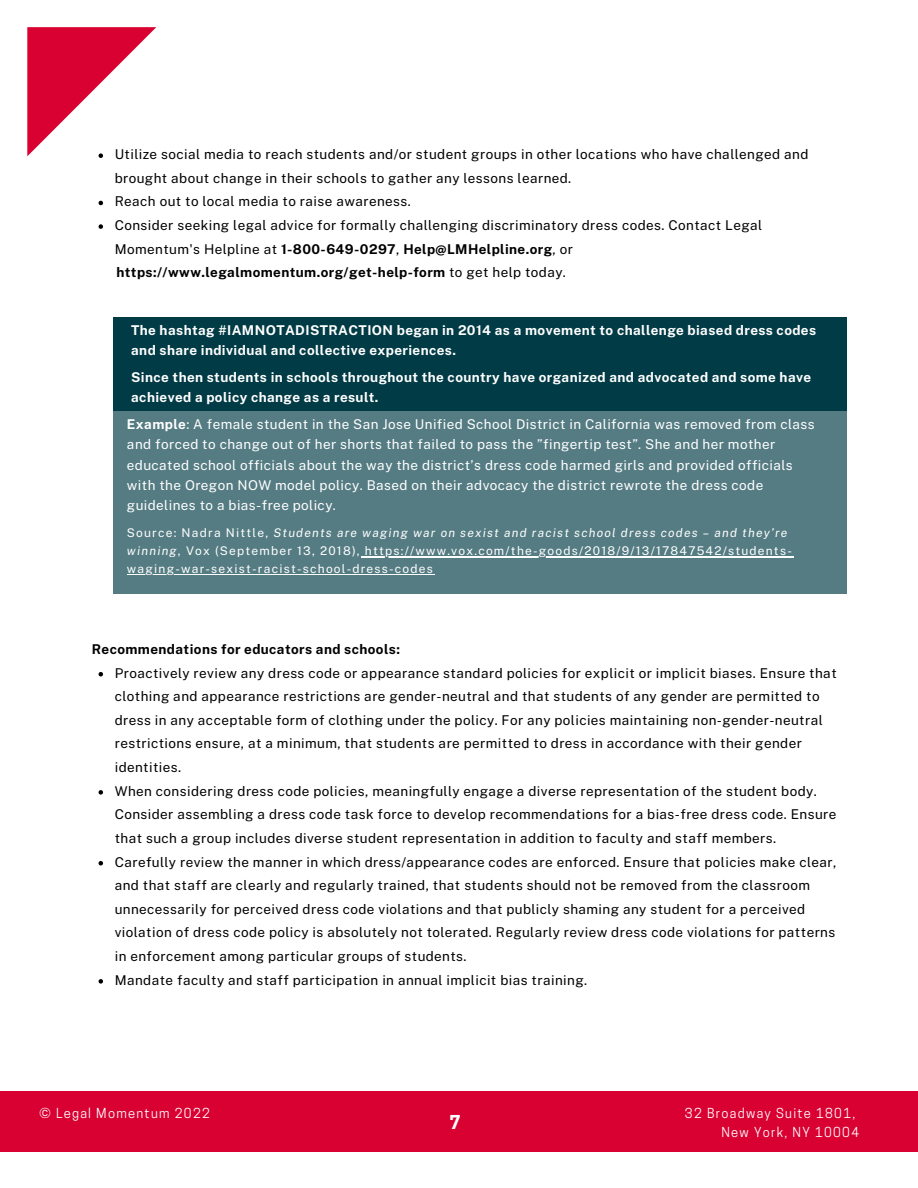
<style>
.page{position:relative;width:918px;height:1188px;background:#fff}
.page>*{position:absolute;margin:0;border:0;box-sizing:border-box;transform-origin:0 0}
.t1{font:700 18px "Cooper Hewitt";color:#fff}
.t2{font:13.5px/23.7px "Public Sans";letter-spacing:.03em;color:#000}
.t3{font:13.5px/20.2px "Public Sans";letter-spacing:.03em;color:#fff}
.t4{font:700 13.5px/20.2px "Public Sans";letter-spacing:.03em;color:#fff}
.t5{font:700 13.5px "Public Sans";letter-spacing:.03em;color:#000}
.t6{font:12.9px/19.5px "Cooper Hewitt";letter-spacing:.1em;color:#fff}
.t7{font:12px/18px "Public Sans";letter-spacing:.1em;color:#fff}
.s1{font-weight:700}
.s2{font-style:italic}
</style>
<div class="page">
<div style="left:0;top:1091px;width:918px;height:61px;background:#d90132"></div>
<div style="left:113px;top:317px;width:734px;height:93px;background:#003b46"></div>
<div style="left:113px;top:410px;width:734px;height:184px;background:#557c83"></div>
<hr style="left:361px;top:556px;width:432px;height:1px;background:#fff">
<hr style="left:127px;top:574px;width:307px;height:1px;background:#fff">
<svg style="left:99px;top:672px;width:4px;height:4px"></svg>
<svg style="left:99px;top:790px;width:4px;height:5px"></svg>
<svg style="left:99px;top:861px;width:4px;height:4px"></svg>
<svg style="left:99px;top:979px;width:4px;height:5px"></svg>
<svg style="left:27px;top:27px;width:129px;height:131px"></svg>
<svg style="left:99px;top:201px;width:4px;height:4px"></svg>
<svg style="left:99px;top:224px;width:4px;height:5px"></svg>
<p class="t2" style="left:115px;top:142px;width:695px">Utilize social media to reach students and/or student groups in other locations who have challenged and brought about change in their schools to gather any lessons learned.<br>Reach out to local media to raise awareness.<br>Consider seeking legal advice for formally challenging discriminatory dress codes. Contact Legal Momentum's Helpline at <span class="s1">1-800-649-0297</span>, <span class="s1">Help@LMHelpline.org</span>, or <span class="s1">https://www.legalmomentum.org/get-help-form</span> to get help today.</p>
<p class="t4" style="left:131px;top:320px;width:686px">The hashtag #IAMNOTADISTRACTION began in 2014 as a movement to challenge biased dress codes and share individual and collective experiences.</p>
<p class="t4" style="left:131px;top:367px;width:682px">Since then students in schools throughout the country have organized and advocated and some have achieved a policy change as a result.</p>
<p class="t3" style="left:127px;top:414px;width:689px"><span class="s1">Example</span>: A female student in the San Jose Unified School District in California was removed from class and forced to change out of her shorts that failed to pass the ”fingertip test”. She and her mother educated school officials about the way the district’s dress code harmed girls and provided officials with the Oregon NOW model policy. Based on their advocacy the district rewrote the dress code guidelines to a bias-free policy.</p>
<p class="t7" style="left:127px;top:524px;width:666px">Source: Nadra Nittle, <span class="s2">Students are waging war on sexist and racist school dress codes – and they’re winning</span>, Vox (September 13, 2018), https://www.vox.com/the-goods/2018/9/13/17847542/students&shy;waging-war-sexist-racist-school-dress-codes</p>
<p class="t5" style="left:92px;top:641px;width:310px">Recommendations for educators and schools:</p>
<p class="t2" style="left:115px;top:661px;width:724px">Proactively review any dress code or appearance standard policies for explicit or implicit biases. Ensure that clothing and appearance restrictions are gender-neutral and that students of any gender are permitted to dress in any acceptable form of clothing under the policy. For any policies maintaining non-gender-neutral restrictions ensure, at a minimum, that students are permitted to dress in accordance with their gender identities.<br>When considering dress code policies, meaningfully engage a diverse representation of the student body.<br>Consider assembling a dress code task force to develop recommendations for a bias-free dress code. Ensure that such a group includes diverse student representation in addition to faculty and staff members.<br>Carefully review the manner in which dress/appearance codes are enforced. Ensure that policies make clear, and that staff are clearly and regularly trained, that students should not be removed from the classroom unnecessarily for perceived dress code violations and that publicly shaming any student for a perceived violation of dress code policy is absolutely not tolerated. Regularly review dress code violations for patterns in enforcement among particular groups of students.<br>Mandate faculty and staff participation in annual implicit bias training.</p>
<p class="t6" style="left:39px;top:1105px;width:172px">© Legal Momentum 2022</p>
<p class="t6" style="left:721px;top:1105px;width:139px;text-indent:-36px">32 Broadway Suite 1801,<br>New York, NY 10004</p>
<h1 class="t1" style="left:450px;top:1115px;width:12px">7</h1>
</div>
